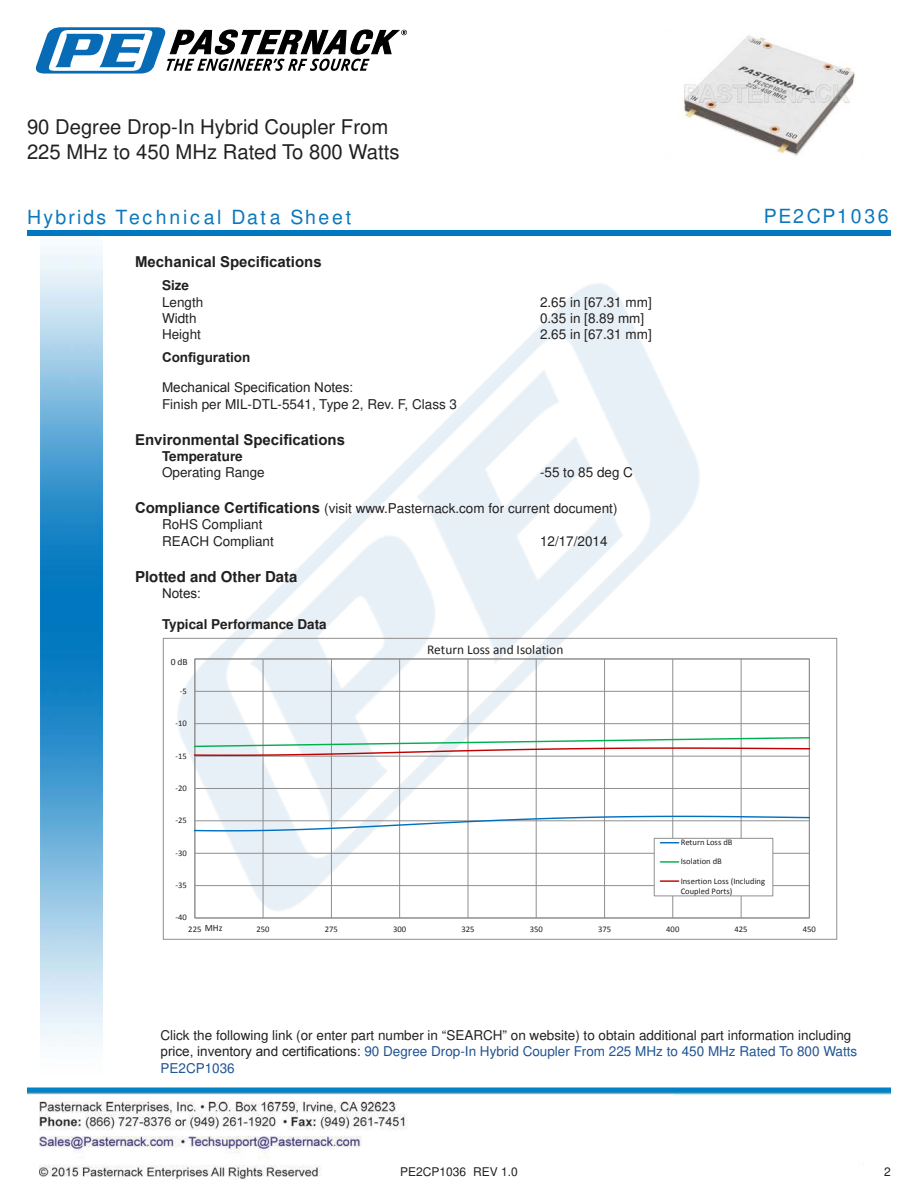
<style>
.page{position:relative;width:918px;height:1188px;background:#fff}
.page>*{position:absolute;margin:0;border:0;box-sizing:border-box;transform-origin:0 0}
.t1{font:20.25px/24.3px "Arial";color:#221f1f}
.t2{font:900 19.5px "Arial";letter-spacing:.14em;color:#0a77bd}
.t3{font:900 19.5px "Arial";letter-spacing:.115em;color:#0a77bd}
.t4{font:700 15px "Arial";color:#221f1f}
.t5{font:13.5px/16.2px "Arial";color:#221f1f}
.t6{font:700 13.5px "Arial";color:#221f1f}
.t7{font:13.35px "Calibri";color:#221f1f}
.t8{font:12px "Arial";color:#221f1f}
.t9{font:9.6px "Calibri";color:#221f1f}
.t10{font:8.55px/10.5px "Calibri";color:#221f1f}
.s1{font-weight:700;font-size:15px}
.s2{color:#1f5392}
</style>
<div class="page">
<img style="left:39px;top:1101px;width:369px;height:79px">
<img style="left:102px;top:246px;width:719px;height:724px">
<img style="left:27px;top:1088px;width:864px;height:9px">
<img style="left:40px;top:246px;width:62px;height:795px">
<svg style="left:35px;top:27px;width:372px;height:47px"></svg>
<div style="left:27px;top:230px;width:864px;height:6px;background:#0177c0"></div>
<hr style="left:195px;top:691px;width:614px;height:1px;background:#908f8f">
<hr style="left:263px;top:659px;width:1px;height:259px;background:#908f8f">
<hr style="left:331px;top:659px;width:1px;height:259px;background:#908f8f">
<hr style="left:399px;top:659px;width:1px;height:259px;background:#908f8f">
<hr style="left:468px;top:659px;width:1px;height:259px;background:#908f8f">
<hr style="left:536px;top:659px;width:1px;height:259px;background:#908f8f">
<hr style="left:604px;top:659px;width:1px;height:259px;background:#908f8f">
<hr style="left:672px;top:659px;width:1px;height:259px;background:#908f8f">
<hr style="left:741px;top:659px;width:1px;height:259px;background:#908f8f">
<hr style="left:194px;top:659px;width:1px;height:259px;background:#908f8f">
<hr style="left:195px;top:659px;width:614px;height:1px;background:#908f8f">
<svg style="left:195px;top:881px;width:615px;height:38px"></svg>
<svg style="left:195px;top:797px;width:615px;height:84px"></svg>
<svg style="left:195px;top:711px;width:615px;height:86px"></svg>
<div style="left:168px;top:655px;width:23px;height:14px;background:#fff"></div>
<div style="left:654px;top:838px;width:119px;height:58px;background:#fff"></div>
<div style="left:654px;top:838px;width:119px;height:58px;border:1px solid #908f8f"></div>
<svg style="left:660px;top:842px;width:19px;height:1px"></svg>
<svg style="left:660px;top:861px;width:19px;height:2px"></svg>
<svg style="left:660px;top:880px;width:19px;height:2px"></svg>
<img style="left:683px;top:35px;width:172px;height:121px">
<h1 class="t1" style="left:27px;top:117px;width:374px">90 Degree Drop-In Hybrid Coupler From<br>225 MHz to 450 MHz Rated To 800 Watts</h1>
<h2 class="t2" style="left:27px;top:209px;width:326px">Hybrids Technical Data Sheet</h2>
<p class="t4" style="left:135px;top:252px;width:188px">Mechanical Speci昀椀cations</p>
<p class="t6" style="left:162px;top:280px;width:29px">Size</p>
<p class="t5" style="left:162px;top:295px;width:43px">Length</p>
<p class="t5" style="left:540px;top:295px;width:113px">2.65 in [67.31 mm]</p>
<p class="t5" style="left:162px;top:311px;width:36px">Width</p>
<p class="t5" style="left:540px;top:311px;width:106px">0.35 in [8.89 mm]</p>
<p class="t5" style="left:162px;top:327px;width:41px">Height</p>
<p class="t5" style="left:540px;top:327px;width:113px">2.65 in [67.31 mm]</p>
<p class="t6" style="left:162px;top:348px;width:90px">Con昀椀guration</p>
<p class="t5" style="left:162px;top:378px;width:297px;line-height:17.1px">Mechanical Speci昀椀cation Notes:<br>Finish per MIL-DTL-5541, Type 2, Rev. F, Class 3</p>
<p class="t4" style="left:135px;top:430px;width:212px">Environmental Speci昀椀cations</p>
<p class="t6" style="left:162px;top:451px;width:82px">Temperature</p>
<p class="t5" style="left:162px;top:465px;width:104px">Operating Range</p>
<p class="t5" style="left:540px;top:465px;width:95px">-55 to 85 deg C</p>
<p class="t5" style="left:162px;top:501px;width:457px;text-indent:-27px"><span class="s1">Compliance Certi昀椀cations</span> (visit www.Pasternack.com for current document)<br>RoHS Compliant<br>REACH Compliant</p>
<p class="t5" style="left:540px;top:534px;width:69px">12/17/2014</p>
<p class="t4" style="left:135px;top:570px;width:164px">Plotted and Other Data</p>
<p class="t5" style="left:162px;top:585px;width:41px">Notes:</p>
<p class="t6" style="left:162px;top:619px;width:166px">Typical Performance Data</p>
<p class="t10" style="left:183px;top:654px;width:6px">0</p>
<p class="t9" style="left:171px;top:659px;width:19px">0 dB</p>
<p class="t10" style="left:180px;top:686px;width:8px">-5</p>
<p class="t10" style="left:176px;top:719px;width:13px">-10</p>
<p class="t10" style="left:176px;top:751px;width:13px">-15</p>
<p class="t10" style="left:176px;top:784px;width:13px">-20</p>
<p class="t10" style="left:176px;top:816px;width:13px">-25</p>
<p class="t10" style="left:176px;top:848px;width:13px">-30</p>
<p class="t10" style="left:176px;top:881px;width:13px">-35</p>
<p class="t10" style="left:176px;top:913px;width:13px">-40</p>
<p class="t7" style="left:427px;top:645px;width:138px">Return Loss and Isolation</p>
<h2 class="t3" style="left:764px;top:209px;width:126px">PE2CP1036</h2>
<p class="t10" style="left:681px;top:838px;width:53px">Return Loss dB</p>
<p class="t10" style="left:681px;top:857px;width:43px">Isolation dB</p>
<p class="t10" style="left:681px;top:876px;width:86px">Insertion Loss (Including<br>Coupled Ports)</p>
<p class="t9" style="left:205px;top:924px;width:19px">MHz</p>
<p class="t10" style="left:188px;top:924px;width:15px">225</p>
<p class="t10" style="left:257px;top:924px;width:15px">250</p>
<p class="t10" style="left:325px;top:924px;width:15px">275</p>
<p class="t10" style="left:393px;top:924px;width:15px">300</p>
<p class="t10" style="left:461px;top:924px;width:15px">325</p>
<p class="t10" style="left:530px;top:924px;width:15px">350</p>
<p class="t10" style="left:598px;top:924px;width:15px">375</p>
<p class="t10" style="left:666px;top:924px;width:15px">400</p>
<p class="t10" style="left:735px;top:924px;width:15px">425</p>
<p class="t10" style="left:803px;top:924px;width:15px">450</p>
<p class="t5" style="left:160px;top:1029px;width:698px">Click the following link (or enter part number in “SEARCH” on website) to obtain additional part information including price, inventory and certi昀椀cations: <span class="s2">90 Degree Drop-In Hybrid Coupler From 225 MHz to 450 MHz Rated To 800 Watts<br>PE2CP1036</span></p>
<p class="t8" style="left:400px;top:1167px;width:119px">PE2CP1036 REV 1.0</p>
<p class="t8" style="left:884px;top:1167px;width:8px">2</p>
</div>
